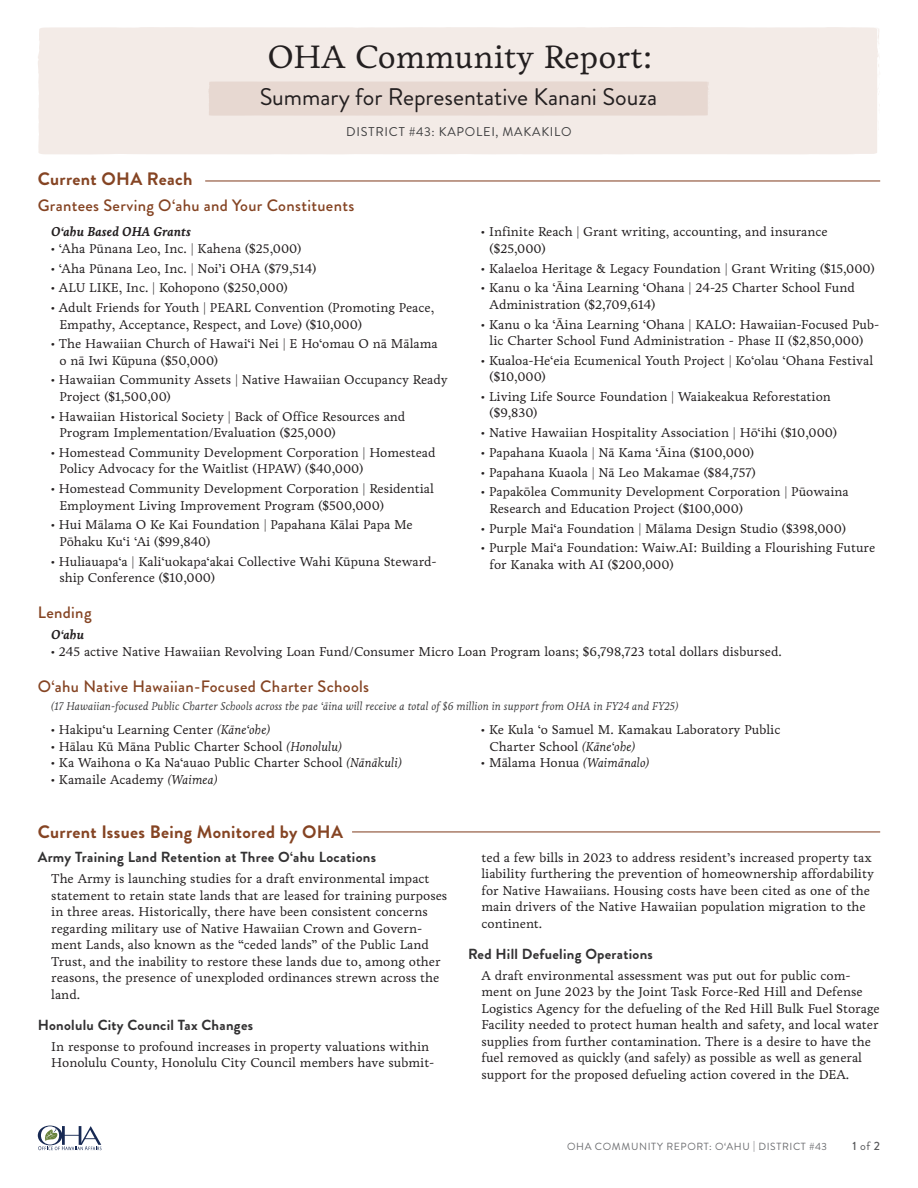
<style>
.page{position:relative;width:918px;height:1188px;background:#fff}
.page>*{position:absolute;margin:0;border:0;box-sizing:border-box;transform-origin:0 0}
.t1{font:33px "Livory";color:#231f20}
.t2{font:24px "Brandon Grotesque";color:#231f20}
.t3{font:700 18px "Brandon Grotesque";letter-spacing:.02em;color:#854423}
.t4{font:500 16.5px "Brandon Grotesque";letter-spacing:.02em;color:#854423}
.t5{font:700 14.7px "Brandon Grotesque";letter-spacing:.02em;color:#333233}
.t6{font:13.2px/16.5px "Livory";color:#231f20}
.t7{font:italic 700 13.2px "Livory";color:#231f20}
.t8{font:12.75px "Brandon Grotesque";letter-spacing:.06em;color:#3e3e3f}
.t9{font:500 12px "Brandon Grotesque";color:#57585a}
.t10{font:italic 11.7px "Livory";color:#3c3c3d}
.t11{font:10.35px "Brandon Grotesque";letter-spacing:.06em;color:#6c6d70}
.s1{font-style:italic}
.s2{font-weight:400}
</style>
<div class="page">
<svg style="left:38px;top:1126px;width:64px;height:24px"></svg>
<div style="left:38px;top:27px;width:839px;height:127px;background:#f3ebe7"></div>
<div style="left:839px;top:27px;width:40px;height:69px;background:#f3ebe7"></div>
<svg style="left:754px;top:28px;width:14px;height:1px"></svg>
<div style="left:208px;top:81px;width:502px;height:35px;background:#e7d8d1"></div>
<hr style="left:205px;top:181px;width:675px;height:1px;background:#7f3b1c">
<hr style="left:352px;top:832px;width:528px;height:1px;background:#7f3b1c">
<p class="t1" style="left:268px;top:36px;width:387px">OHA Community Report:</p>
<p class="t2" style="left:260px;top:80px;width:399px">Summary for Representative Kanani Souza</p>
<p class="t8" style="left:346px;top:123px;width:227px">DISTRICT #43: KAPOLEI, MAKAKILO</p>
<p class="t3" style="left:38px;top:167px;width:156px">Current OHA Reach</p>
<p class="t4" style="left:38px;top:194px;width:318px">Grantees Serving O‘ahu and Your Constituents</p>
<p class="t7" style="left:51px;top:224px;width:141px">O‘ahu Based OHA Grants</p>
<p class="t6" style="left:51px;top:240px;width:252px">• ‘Aha Pūnana Leo, Inc. | Kahena ($25,000)</p>
<p class="t6" style="left:51px;top:260px;width:267px">• ‘Aha Pūnana Leo, Inc. | Noi’i OHA ($79,514)</p>
<p class="t6" style="left:51px;top:280px;width:239px">• ALU LIKE, Inc. | Kohopono ($250,000)</p>
<p class="t6" style="left:59px;top:299px;width:376px;text-indent:-9px">• Adult Friends for Youth | PEARL Convention (Promoting Peace,<br>Empathy, Acceptance, Respect, and Love) ($10,000)</p>
<p class="t6" style="left:59px;top:336px;width:380px;text-indent:-9px">• The Hawaiian Church of Hawai‘i Nei | E Ho‘omau O nā Mālama o nā Iwi Kūpuna ($50,000)</p>
<p class="t6" style="left:59px;top:372px;width:390px;text-indent:-9px">• Hawaiian Community Assets | Native Hawaiian Occupancy Ready<br>Project ($1,500,00)</p>
<p class="t6" style="left:59px;top:408px;width:347px;text-indent:-9px">• Hawaiian Historical Society | Back of Office Resources and<br>Program Implementation/Evaluation ($25,000)</p>
<p class="t6" style="left:59px;top:444px;width:378px;text-indent:-9px">• Homestead Community Development Corporation | Homestead<br>Policy Advocacy for the Waitlist (HPAW) ($40,000)</p>
<p class="t6" style="left:59px;top:481px;width:376px;text-indent:-9px">• Homestead Community Development Corporation | Residential<br>Employment Living Improvement Program ($500,000)</p>
<p class="t6" style="left:59px;top:517px;width:355px;text-indent:-9px">• Hui Mālama O Ke Kai Foundation | Papahana Kālai Papa Me<br>Pōhaku Ku‘i ‘Ai ($99,840)</p>
<p class="t6" style="left:59px;top:553px;width:379px;text-indent:-9px">• Huliauapa‘a | Kali‘uokapa‘akai Collective Wahi Kūpuna Steward&shy;ship Conference ($10,000)</p>
<p class="t4" style="left:38px;top:601px;width:55px">Lending</p>
<p class="t6" style="left:490px;top:224px;width:340px;text-indent:-9px">• Infinite Reach | Grant writing, accounting, and insurance ($25,000)</p>
<p class="t6" style="left:481px;top:260px;width:395px">• Kalaeloa Heritage &amp; Legacy Foundation | Grant Writing ($15,000)</p>
<p class="t6" style="left:490px;top:280px;width:367px;text-indent:-9px">• Kanu o ka ‘Āina Learning ‘Ohana | 24-25 Charter School Fund<br>Administration ($2,709,614)</p>
<p class="t6" style="left:481px;top:316px;width:400px;text-align:center">• Kanu o ka ‘Āina Learning ‘Ohana | KALO: Hawaiian-Focused Pub&shy;lic Charter School Fund Administration - Phase II ($2,850,000)</p>
<p class="t6" style="left:490px;top:352px;width:385px;text-indent:-9px">• Kualoa-He‘eia Ecumenical Youth Project | Ko‘olau ‘Ohana Festival ($10,000)</p>
<p class="t6" style="left:490px;top:388px;width:343px;text-indent:-9px">• Living Life Source Foundation | Waiakeakua Reforestation ($9,830)</p>
<p class="t6" style="left:481px;top:425px;width:358px">• Native Hawaiian Hospitality Association | Hō‘ihi ($10,000)</p>
<p class="t6" style="left:481px;top:444px;width:275px">• Papahana Kuaola | Nā Kama ‘Āina ($100,000)</p>
<p class="t6" style="left:481px;top:464px;width:276px">• Papahana Kuaola | Nā Leo Makamae ($84,757)</p>
<p class="t6" style="left:490px;top:484px;width:361px;text-indent:-9px">• Papakōlea Community Development Corporation | Pūowaina<br>Research and Education Project ($100,000)</p>
<p class="t6" style="left:481px;top:520px;width:366px">• Purple Mai‘a Foundation | Mālama Design Studio ($398,000)</p>
<p class="t6" style="left:490px;top:540px;width:387px;text-indent:-9px">• Purple Mai‘a Foundation: Waiw.AI: Building a Flourishing Future for Kanaka with AI ($200,000)</p>
<p class="t7" style="left:51px;top:627px;width:35px">O‘ahu</p>
<p class="t6" style="left:51px;top:643px;width:733px">• 245 active Native Hawaiian Revolving Loan Fund/Consumer Micro Loan Program loans; $6,798,723 total dollars disbursed.</p>
<p class="t4" style="left:38px;top:675px;width:333px">O‘ahu Native Hawaiian-Focused Charter Schools</p>
<p class="t10" style="left:51px;top:700px;width:629px">(17 Hawaiian-focused Public Charter Schools across the pae ‘āina will receive a total of $6 million in support from OHA in FY24 and FY25)</p>
<p class="t6" style="left:51px;top:722px;width:221px">• Hakipu‘u Learning Center <span class="s1">(Kāne‘ohe)</span></p>
<p class="t6" style="left:51px;top:738px;width:293px">• Hālau Kū Māna Public Charter School <span class="s1">(Honolulu)</span></p>
<p class="t6" style="left:51px;top:755px;width:353px">• Ka Waihona o Ka Na‘auao Public Charter School <span class="s1">(Nānākuli)</span></p>
<p class="t6" style="left:51px;top:771px;width:168px">• Kamaile Academy <span class="s1">(Waimea)</span></p>
<p class="t3" style="left:38px;top:819px;width:307px">Current Issues Being Monitored by OHA</p>
<p class="t5" style="left:38px;top:847px;width:340px">Army Training Land Retention at Three O‘ahu Locations</p>
<p class="t6" style="left:51px;top:870px;width:398px">The Army is launching studies for a draft environmental impact statement to retain state lands that are leased for training purposes in three areas. Historically, there have been consistent concerns regarding military use of Native Hawaiian Crown and Govern&shy;ment Lands, also known as the “ceded lands” of the Public Land Trust, and the inability to restore these lands due to, among other reasons, the presence of unexploded ordinances strewn across the land.</p>
<p class="t5" style="left:38px;top:1015px;width:217px">Honolulu City Council Tax Changes</p>
<p class="t6" style="left:51px;top:1038px;width:385px">In response to profound increases in property valuations within<br>Honolulu County, Honolulu City Council members have submit-</p>
<p class="t6" style="left:490px;top:722px;width:292px;text-indent:-9px">• Ke Kula ‘o Samuel M. Kamakau Laboratory Public<br>Charter School <span class="s1">(Kāne‘ohe)</span></p>
<p class="t6" style="left:481px;top:755px;width:170px">• Mālama Honua <span class="s1">(Waimānalo)</span></p>
<p class="t6" style="left:482px;top:849px;width:394px">ted a few bills in 2023 to address resident’s increased property tax liability furthering the prevention of homeownership affordability for Native Hawaiians. Housing costs have been cited as one of the main drivers of the Native Hawaiian population migration to the continent.</p>
<p class="t5" style="left:468px;top:944px;width:186px">Red Hill Defueling Operations</p>
<p class="t6" style="left:482px;top:967px;width:400px">A draft environmental assessment was put out for public com&shy;ment on June 2023 by the Joint Task Force-Red Hill and Defense Logistics Agency for the defueling of the Red Hill Bulk Fuel Storage Facility needed to protect human health and safety, and local water supplies from further contamination. There is a desire to have the fuel removed as quickly (and safely) as possible as well as general support for the proposed defueling action covered in the DEA.</p>
<p class="t11" style="left:567px;top:1139px;width:262px">OHA COMMUNITY REPORT: O‘AHU | DISTRICT #43</p>
<p class="t9" style="left:853px;top:1138px;width:29px">1 <span class="s2">of</span> 2</p>
</div>
